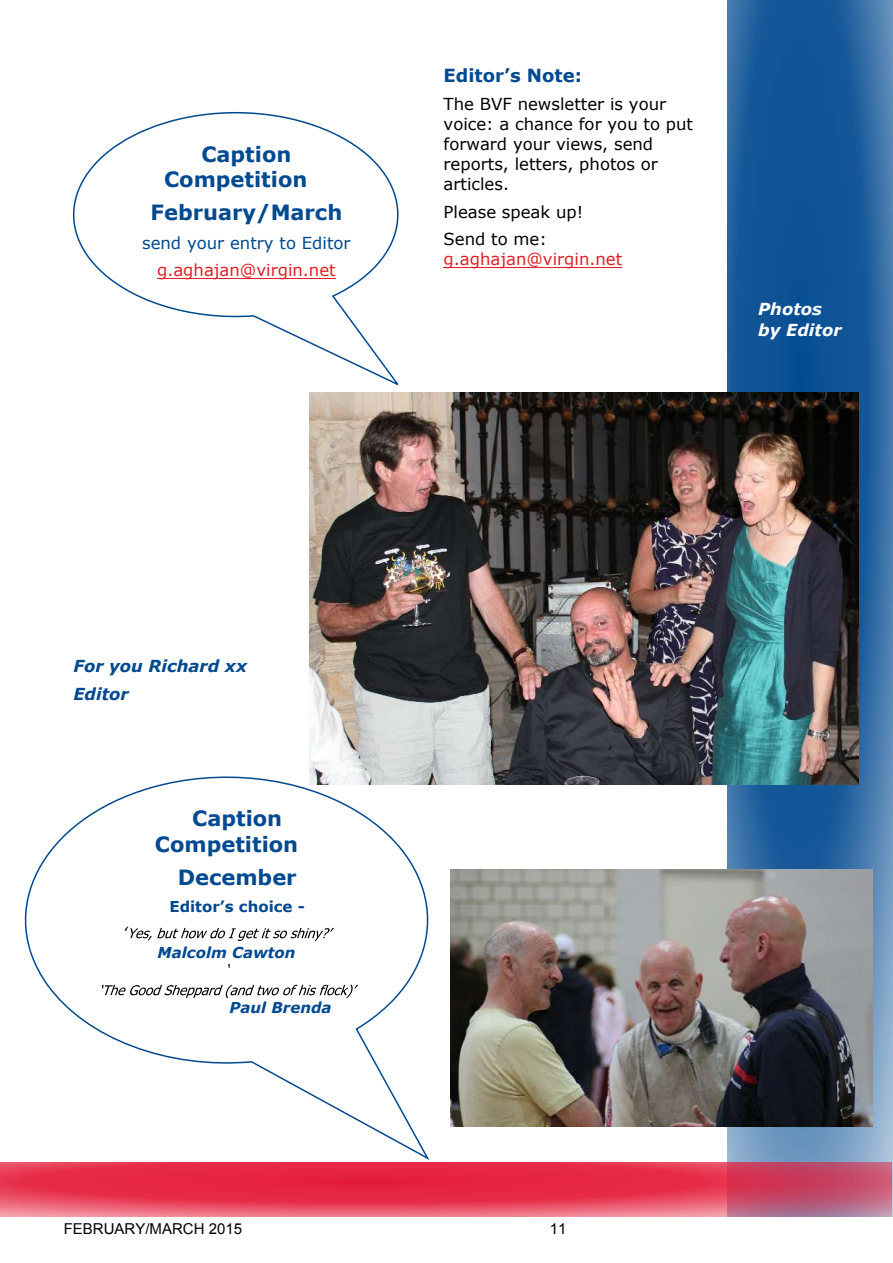
<style>
.page{position:relative;width:893px;height:1263px;background:#fff}
.page>*{position:absolute;margin:0;border:0;box-sizing:border-box;transform-origin:0 0}
.t1{font:700 21px/25.5px "Verdana";color:#014990}
.t2{font:700 18px "Verdana";color:#014990}
.t3{font:16.5px/20.1px "Verdana";color:#000}
.t4{font:16.5px "Verdana";color:#e31f25}
.t5{font:16.5px "Verdana";color:#014990}
.t6{font:italic 700 16.5px/27.6px "Verdana";color:#014990}
.t7{font:italic 700 16.5px/20.1px "Verdana";color:#fff}
.t8{font:italic 16.5px "Calibri";color:#000}
.t9{font:italic 700 15px "Verdana";color:#014990}
.t10{font:15px "Arial";color:#000}
.t11{font:700 15px "Verdana";color:#014990}
</style>
<div class="page">
<img style="left:727px;top:0;width:166px;height:1216px">
<img style="left:0;top:1162px;width:891px;height:55px">
<hr style="left:444px;top:267px;width:178px;height:1px;background:#e31f25">
<svg style="left:72px;top:111px;width:327px;height:274px"></svg>
<hr style="left:157px;top:278px;width:179px;height:1px;background:#e31f25">
<svg style="left:24px;top:766px;width:429px;height:394px"></svg>
<svg style="left:130px;top:928px;width:204px;height:13px"></svg>
<svg style="left:102px;top:985px;width:256px;height:13px"></svg>
<img style="left:450px;top:869px;width:422px;height:257px">
<img style="left:310px;top:393px;width:549px;height:391px">
<p class="t1" style="left:164px;top:143px;width:145px;text-indent:37px">Caption<br>Competition</p>
<p class="t1" style="left:150px;top:202px;width:193px">February/March</p>
<p class="t5" style="left:142px;top:236px;width:210px">send your entry to Editor</p>
<p class="t4" style="left:157px;top:264px;width:180px">g.aghajan@virgin.net</p>
<p class="t2" style="left:444px;top:68px;width:140px">Editor’s Note:</p>
<p class="t3" style="left:444px;top:95px;width:251px">The BVF newsletter is your voice: a chance for you to put forward your views, send reports, letters, photos or articles.</p>
<p class="t3" style="left:444px;top:199px;width:141px;line-height:27.6px">Please speak up!<br>Send to me:</p>
<p class="t4" style="left:444px;top:253px;width:180px">g.aghajan@virgin.net</p>
<p class="t7" style="left:758px;top:301px;width:85px">Photos by Editor</p>
<p class="t6" style="left:73px;top:654px;width:175px">For you Richard xx<br>Editor</p>
<p class="t8" style="left:123px;top:926px;width:6px">‘</p>
<p class="t1" style="left:155px;top:807px;width:145px;text-indent:37px">Caption<br>Competition</p>
<p class="t1" style="left:178px;top:866px;width:120px">December</p>
<p class="t11" style="left:169px;top:900px;width:137px">Editor’s choice -</p>
<p class="t9" style="left:158px;top:946px;width:139px">Malcolm Cawton</p>
<p class="t9" style="left:230px;top:1001px;width:103px">Paul Brenda</p>
<p class="t10" style="left:64px;top:1223px;width:180px">FEBRUARY/MARCH 2015</p>
<p class="t10" style="left:550px;top:1223px;width:18px">11</p>
</div>
